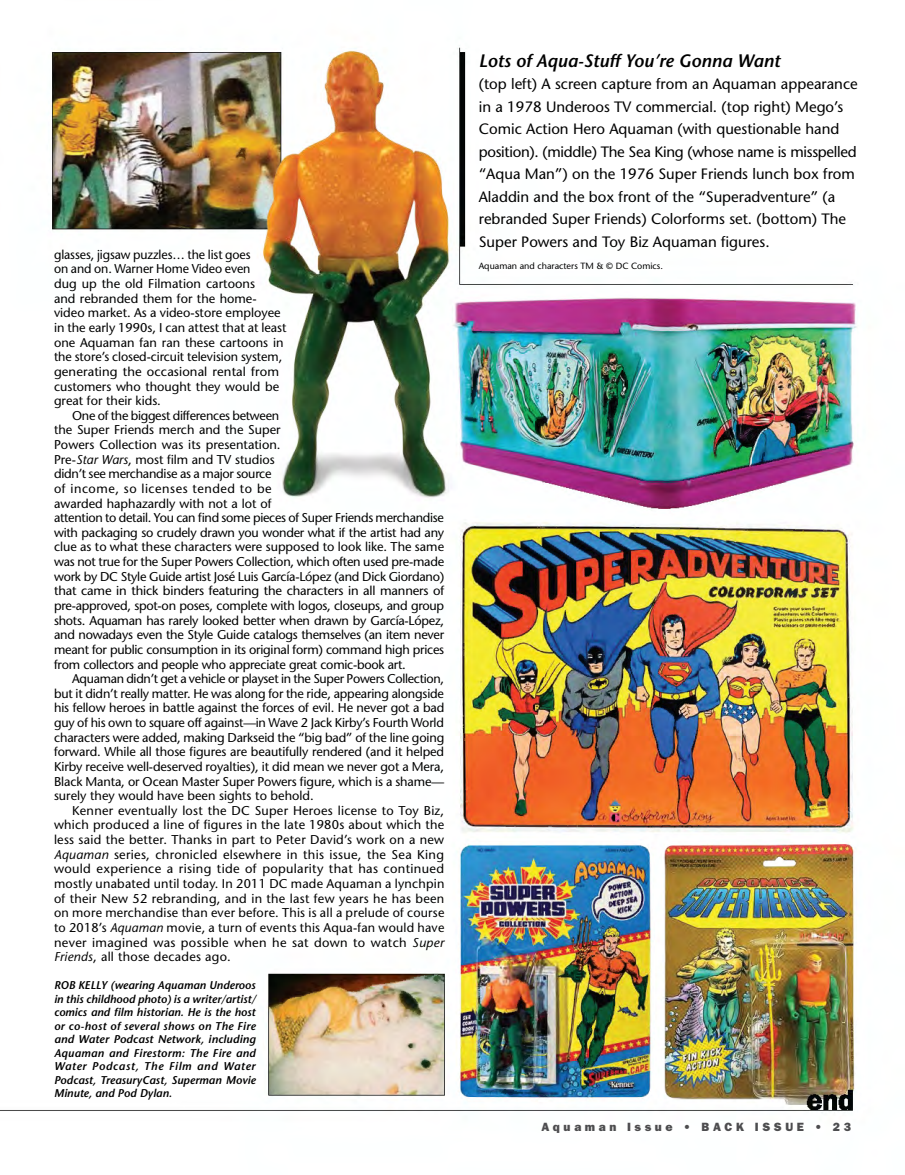
<style>
.page{position:relative;width:905px;height:1175px;background:#fff}
.page>*{position:absolute;margin:0;border:0;box-sizing:border-box;transform-origin:0 0}
.t1{font:italic 600 18px "Stone Sans";color:#000}
.t2{font:15px/22.5px "Stone Sans";color:#000}
.t3{font:12.75px/14.5px "Stone Sans";letter-spacing:-.015em;color:#000}
.t4{font:800 12px "Franklin Gothic";letter-spacing:.3em;color:#4d4d4f}
.t5{font:italic 600 11.25px/13.5px "Stone Sans";color:#000;text-align:justify}
.t6{font:9px "Stone Sans";color:#000}
.s1{font-style:italic}
</style>
<div class="page">
<img style="left:0;top:47px;width:857px;height:1066px">
<p class="t3" style="left:54px;top:247px;width:234px">glasses, jigsaw puzzles… the list goes<br>on and on. Warner Home Video even<br>dug up the old Filmation cartoons<br>and rebranded them for the home&shy;video market. As a video-store employee in the early 1990s, I can attest that at least one Aquaman fan ran these cartoons in the store’s closed-circuit television system, generating the occasional rental from customers who thought they would be great for their kids.</p>
<p class="t3" style="left:54px;top:408px;width:392px;text-indent:18px">One of the biggest differences between<br>the Super Friends merch and the Super<br>Powers Collection was its presentation.<br>Pre-<span class="s1">Star Wars</span>, most film and TV studios<br>didn’t see merchandise as a major source<br>of income, so licenses tended to be<br>awarded haphazardly with not a lot of<br>attention to detail. You can find some pieces of Super Friends merchandise with packaging so crudely drawn you wonder what if the artist had any clue as to what these characters were supposed to look like. The same was not true for the Super Powers Collection, which often used pre-made work by DC Style Guide artist José Luis García-López (and Dick Giordano) that came in thick binders featuring the characters in all manners of pre-approved, spot-on poses, complete with logos, closeups, and group shots. Aquaman has rarely looked better when drawn by García-López, and nowadays even the Style Guide catalogs themselves (an item never meant for public consumption in its original form) command high prices from collectors and people who appreciate great comic-book art.</p>
<p class="t3" style="left:54px;top:671px;width:392px;text-align:justify;text-indent:18px">Aquaman didn’t get a vehicle or playset in the Super Powers Collection, but it didn’t really matter. He was along for the ride, appearing alongside his fellow heroes in battle against the forces of evil. He never got a bad guy of his own to square off against—in Wave 2 Jack Kirby’s Fourth World characters were added, making Darkseid the “big bad” of the line going forward. While all those figures are beautifully rendered (and it helped Kirby receive well-deserved royalties), it did mean we never got a Mera, Black Manta, or Ocean Master Super Powers figure, which is a shame— surely they would have been sights to behold.</p>
<p class="t3" style="left:54px;top:803px;width:392px;text-align:justify;text-indent:18px">Kenner eventually lost the DC Super Heroes license to Toy Biz, which produced a line of figures in the late 1980s about which the less said the better. Thanks in part to Peter David’s work on a new <span class="s1">Aquaman</span> series, chronicled elsewhere in this issue, the Sea King would experience a rising tide of popularity that has continued mostly unabated until today. In 2011 DC made Aquaman a lynchpin of their New 52 rebranding, and in the last few years he has been on more merchandise than ever before. This is all a prelude of course to 2018’s <span class="s1">Aquaman</span> movie, a turn of events this Aqua-fan would have never imagined was possible when he sat down to watch <span class="s1">Super Friends</span>, all those decades ago.</p>
<p class="t5" style="left:54px;top:978px;width:203px">ROB KELLY (wearing Aquaman Underoos in this childhood photo) is a writer/artist/ comics and film historian. He is the host or co-host of several shows on The Fire and Water Podcast Network, including Aquaman and Firestorm: The Fire and Water Podcast, The Film and Water Podcast, TreasuryCast, Superman Movie Minute, and Pod Dylan.</p>
<h1 class="t1" style="left:479px;top:49px;width:303px">Lots of Aqua-Stuff You’re Gonna Want</h1>
<p class="t2" style="left:479px;top:72px;width:380px">(top left) A screen capture from an Aquaman appearance in a 1978 Underoos TV commercial. (top right) Mego’s Comic Action Hero Aquaman (with questionable hand position). (middle) The Sea King (whose name is misspelled “Aqua Man”) on the 1976 Super Friends lunch box from Aladdin and the box front of the “Superadventure” (a rebranded Super Friends) Colorforms set. (bottom) The Super Powers and Toy Biz Aquaman figures.</p>
<p class="t6" style="left:479px;top:260px;width:186px">Aquaman and characters TM &amp; © DC Comics.</p>
<p class="t4" style="left:541px;top:1119px;width:311px">Aquaman Issue • BACK ISSUE • 23</p>
</div>
